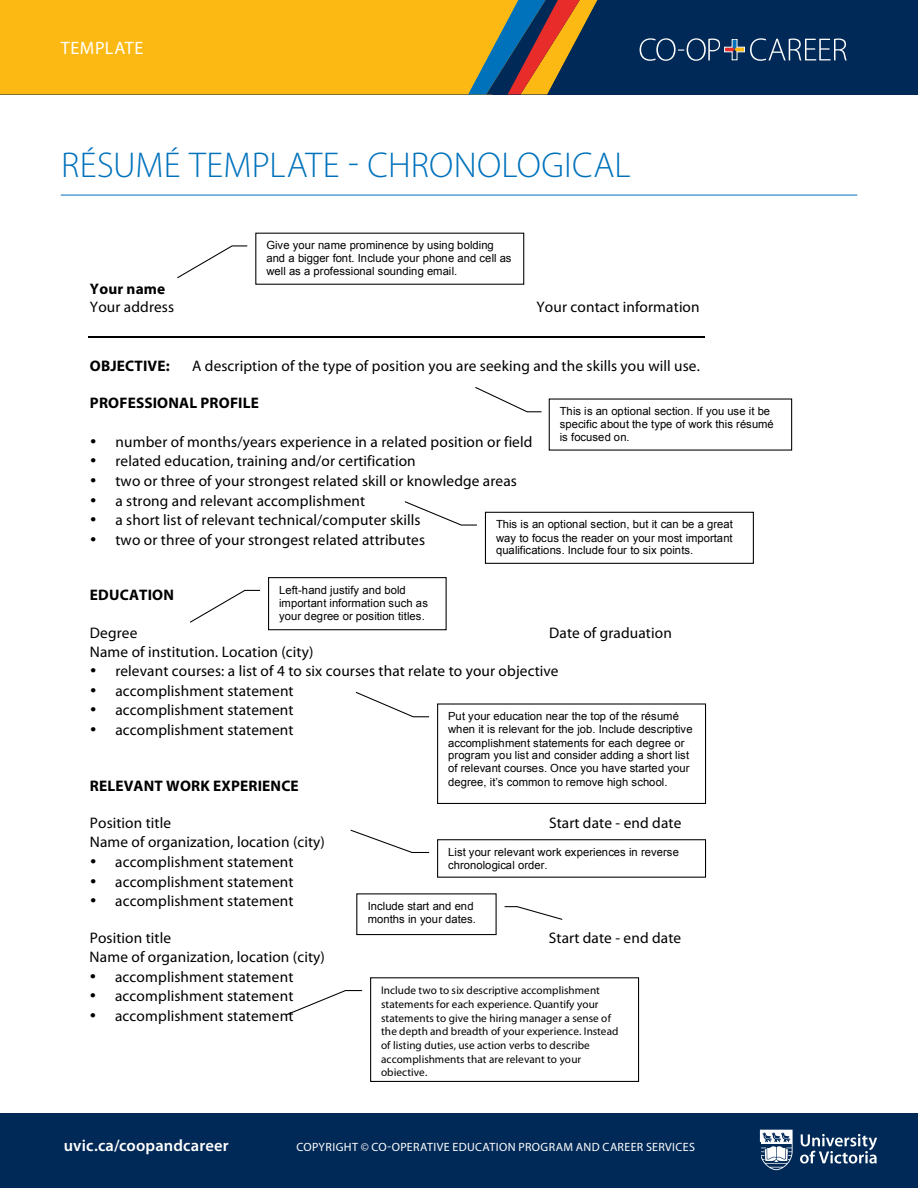
<style>
.page{position:relative;width:918px;height:1188px;background:#fff}
.page>*{position:absolute;margin:0;border:0;box-sizing:border-box;transform-origin:0 0}
.t1{font:300 36px "Myriad Pro";letter-spacing:.005em;color:#0072bc}
.t2{font:18px "Myriad Pro";letter-spacing:.035em;color:#fff}
.t3{font:600 16.5px "Myriad Pro";letter-spacing:.01em;color:#fff}
.t4{font:15.3px "Myriad Pro";letter-spacing:.01em;color:#000}
.t5{font:700 15.3px "Myriad Pro";letter-spacing:.01em;color:#000}
.t6{font:12px "Myriad Pro";letter-spacing:.03em;color:#fff}
.t7{font:11.25px/13px "Arial";letter-spacing:.005em;color:#000}
.t8{font:11.25px/13.6px "Myriad Pro";letter-spacing:.005em;color:#000}
</style>
<div class="page">
<hr style="left:61px;top:195px;width:796px;height:1px;background:#0072bc">
<div style="left:0;top:1114px;width:918px;height:74px;background:#002957"></div>
<svg style="left:760px;top:1130px;width:33px;height:40px"></svg>
<svg style="left:800px;top:1134px;width:77px;height:30px"></svg>
<div style="left:0;top:0;width:918px;height:94px;background:#002957"></div>
<div style="left:0;top:0;width:454px;height:94px;background:#fdb913"></div>
<svg style="left:454px;top:0;width:393px;height:94px"></svg>
<hr style="left:88px;top:336px;width:616px;height:1px;background:#000">
<svg style="left:177px;top:245px;width:71px;height:34px"></svg>
<svg style="left:475px;top:387px;width:67px;height:26px"></svg>
<div style="left:485px;top:512px;width:269px;height:52px;border:1px solid #000"></div>
<svg style="left:404px;top:501px;width:73px;height:25px"></svg>
<img style="left:486px;top:518px;width:267px;height:40px">
<div style="left:437px;top:703px;width:269px;height:101px;border:1px solid #000"></div>
<svg style="left:355px;top:692px;width:75px;height:26px"></svg>
<img style="left:438px;top:710px;width:267px;height:88px">
<div style="left:370px;top:977px;width:269px;height:105px;border:1px solid #000"></div>
<svg style="left:285px;top:990px;width:78px;height:26px"></svg>
<img style="left:371px;top:984px;width:267px;height:92px">
<div style="left:268px;top:577px;width:179px;height:53px;border:1px solid #000"></div>
<svg style="left:190px;top:589px;width:71px;height:34px"></svg>
<img style="left:269px;top:583px;width:1px;height:41px">
<div style="left:437px;top:839px;width:269px;height:39px;border:1px solid #000"></div>
<svg style="left:350px;top:829px;width:80px;height:24px"></svg>
<img style="left:438px;top:846px;width:267px;height:26px">
<div style="left:356px;top:893px;width:141px;height:42px;border:1px solid #000"></div>
<svg style="left:504px;top:906px;width:59px;height:14px"></svg>
<img style="left:495px;top:900px;width:1px;height:29px">
<p class="t2" style="left:64px;top:37px;width:171px">INFORMATION SHEET</p>
<p class="t2" style="left:61px;top:37px;width:84px">TEMPLATE</p>
<h1 class="t1" style="left:61px;top:143px;width:571px">RÉSUMÉ TEMPLATE - CHRONOLOGICAL</h1>
<p class="t7" style="left:266px;top:239px;width:247px">Give your name prominence by using bolding and a bigger font. Include your phone and cell as well as a professional sounding email.</p>
<p class="t5" style="left:90px;top:278px;width:77px">Your name</p>
<p class="t4" style="left:90px;top:298px;width:86px">Your address</p>
<p class="t4" style="left:536px;top:298px;width:165px">Your contact information</p>
<p class="t5" style="left:90px;top:356px;width:81px">OBJECTIVE:</p>
<p class="t4" style="left:192px;top:356px;width:509px">A description of the type of position you are seeking and the skills you will use.</p>
<p class="t5" style="left:90px;top:393px;width:170px">PROFESSIONAL PROFILE</p>
<p class="t4" style="left:90px;top:432px;width:444px">• number of months/years experience in a related position or field</p>
<p class="t4" style="left:90px;top:452px;width:327px">• related education, training and/or certification</p>
<p class="t4" style="left:90px;top:471px;width:429px">• two or three of your strongest related skill or knowledge areas</p>
<p class="t4" style="left:90px;top:491px;width:277px">• a strong and relevant accomplishment</p>
<p class="t4" style="left:90px;top:510px;width:332px">• a short list of relevant technical/computer skills</p>
<p class="t4" style="left:90px;top:530px;width:337px">• two or three of your strongest related attributes</p>
<p class="t7" style="left:560px;top:405px;width:216px">This is an optional section. If you use it be specific about the type of work this résumé is focused on.</p>
<p class="t7" style="left:496px;top:518px;width:238px;text-align:justify">This is an optional section, but it can be a great way to focus the reader on your most important qualifications. Include four to six points.</p>
<p class="t7" style="left:279px;top:583px;width:150px">Left-hand justify and bold important information such as your degree or position titles.</p>
<p class="t5" style="left:90px;top:585px;width:86px">EDUCATION</p>
<p class="t4" style="left:90px;top:623px;width:49px">Degree</p>
<p class="t4" style="left:549px;top:623px;width:124px">Date of graduation</p>
<p class="t4" style="left:90px;top:642px;width:225px">Name of institution. Location (city)</p>
<p class="t4" style="left:90px;top:662px;width:470px">• relevant courses: a list of 4 to six courses that relate to your objective</p>
<p class="t4" style="left:90px;top:681px;width:205px">• accomplishment statement</p>
<p class="t4" style="left:90px;top:701px;width:205px">• accomplishment statement</p>
<p class="t4" style="left:90px;top:721px;width:205px">• accomplishment statement</p>
<p class="t7" style="left:448px;top:710px;width:246px">Put your education near the top of the résumé when it is relevant for the job. Include descriptive accomplishment statements for each degree or program you list and consider adding a short list of relevant courses. Once you have started your degree, it’s common to remove high school.</p>
<p class="t5" style="left:90px;top:776px;width:210px">RELEVANT WORK EXPERIENCE</p>
<p class="t4" style="left:90px;top:814px;width:83px">Position title</p>
<p class="t4" style="left:549px;top:814px;width:134px">Start date - end date</p>
<p class="t4" style="left:90px;top:832px;width:237px">Name of organization, location (city)</p>
<p class="t4" style="left:90px;top:852px;width:205px">• accomplishment statement</p>
<p class="t4" style="left:90px;top:872px;width:205px">• accomplishment statement</p>
<p class="t4" style="left:90px;top:891px;width:205px">• accomplishment statement</p>
<p class="t4" style="left:90px;top:929px;width:83px">Position title</p>
<p class="t4" style="left:549px;top:929px;width:134px">Start date - end date</p>
<p class="t4" style="left:90px;top:947px;width:237px">Name of organization, location (city)</p>
<p class="t4" style="left:90px;top:967px;width:205px">• accomplishment statement</p>
<p class="t4" style="left:90px;top:987px;width:205px">• accomplishment statement</p>
<p class="t4" style="left:90px;top:1006px;width:205px">• accomplishment statement</p>
<p class="t7" style="left:448px;top:846px;width:232px;line-height:12.6px">List your relevant work experiences in reverse chronological order.</p>
<p class="t7" style="left:368px;top:900px;width:110px;line-height:12.6px">Include start and end months in your dates.</p>
<p class="t8" style="left:381px;top:984px;width:239px">Include two to six descriptive accomplishment statements for each experience. Quantify your statements to give the hiring manager a sense of the depth and breadth of your experience. Instead of listing duties, use action verbs to describe accomplishments that are relevant to your objective.</p>
<p class="t3" style="left:64px;top:1135px;width:166px">uvic.ca/coopandcareer</p>
<p class="t6" style="left:296px;top:1140px;width:400px">COPYRIGHT © CO-OPERATIVE EDUCATION PROGRAM AND CAREER SERVICES</p>
</div>
